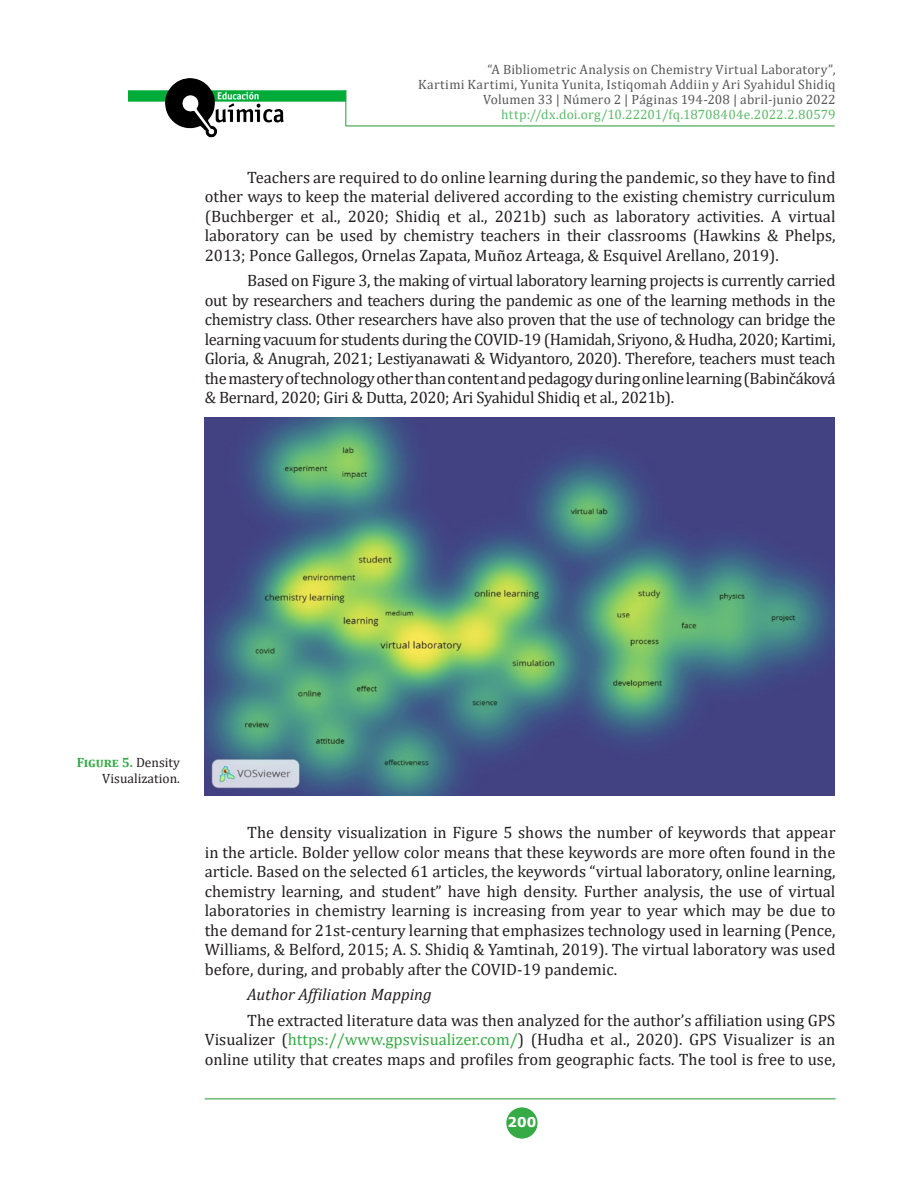
<style>
.page{position:relative;width:918px;height:1188px;background:#fff}
.page>*{position:absolute;margin:0;border:0;box-sizing:border-box;transform-origin:0 0}
.P-San{font:16.5px/19.5px "Cambria";color:#231f20;text-align:justify}
.P-San-2{font:italic 16.5px "Cambria";color:#231f20}
.t1{font:13.5px/15px "Cambria";letter-spacing:.02em;color:#57585a;text-align:right}
.t2{font:13.5px "Cambria";color:#5ebb6a}
.PieImg{font:13.5px/16.5px "Cambria";color:#231f20;text-align:right}
.t3{font:700 13.5px "Verdana";color:#fff}
.s1{font-weight:700;color:#36aa45}
.s2{color:#36aa45}
</style>
<div class="page">
<img style="left:128px;top:78px;width:217px;height:59px">
<hr style="left:345px;top:125px;width:491px;height:2px;background:#85c38d">
<hr style="left:346px;top:126px;width:489px;height:1px;background:#36aa45">
<hr style="left:345px;top:89px;width:2px;height:38px;background:#231f20;opacity:.44">
<hr style="left:346px;top:90px;width:1px;height:36px;background:#36aa45">
<div style="left:506px;top:1107px;width:32px;height:32px;background:#36aa45;border-radius:50%"></div>
<div style="left:505px;top:1107px;width:33px;height:33px;border:1px solid #fff;border-radius:50%"></div>
<hr style="left:204px;top:1098px;width:632px;height:2px;background:#76be7f">
<hr style="left:205px;top:1099px;width:631px;height:1px;background:#36aa45">
<img style="left:205px;top:418px;width:630px;height:378px">
<p class="t1" style="left:418px;top:62px;width:419px">“A Bibliometric Analysis on Chemistry Virtual Laboratory”,<br>Kartimi Kartimi, Yunita Yunita, Istiqomah Addiin y Ari Syahidul Shidiq<br>Volumen 33 | Número 2 | Páginas 194-208 | abril-junio 2022</p>
<p class="t2" style="left:501px;top:106px;width:336px">http://dx.doi.org/10.22201/fq.18708404e.2022.2.80579</p>
<p class="P-San" style="left:205px;top:167px;width:632px;text-indent:43px">Teachers are required to do online learning during the pandemic, so they have to find other ways to keep the material delivered according to the existing chemistry curriculum (Buchberger et al., 2020; Shidiq et al., 2021b) such as laboratory activities. A virtual laboratory can be used by chemistry teachers in their classrooms (Hawkins &amp; Phelps, 2013; Ponce Gallegos, Ornelas Zapata, Muñoz Arteaga, &amp; Esquivel Arellano, 2019).</p>
<p class="P-San" style="left:205px;top:271px;width:632px;text-indent:43px">Based on Figure 3, the making of virtual laboratory learning projects is currently carried out by researchers and teachers during the pandemic as one of the learning methods in the chemistry class. Other researchers have also proven that the use of technology can bridge the learning vacuum for students during the COVID-19 (Hamidah, Sriyono, &amp; Hudha, 2020; Kartimi, Gloria, &amp; Anugrah, 2021; Lestiyanawati &amp; Widyantoro, 2020). Therefore, teachers must teach the mastery of technology other than content and pedagogy during online learning (Babinčáková &amp; Bernard, 2020; Giri &amp; Dutta, 2020; Ari Syahidul Shidiq et al., 2021b).</p>
<p class="PieImg" style="left:77px;top:754px;width:105px"><span class="s1">Figure 5.</span> Density<br>Visualization.</p>
<p class="P-San" style="left:205px;top:823px;width:632px;text-indent:43px">The density visualization in Figure 5 shows the number of keywords that appear in the article. Bolder yellow color means that these keywords are more often found in the article. Based on the selected 61 articles, the keywords “virtual laboratory, online learning, chemistry learning, and student” have high density. Further analysis, the use of virtual laboratories in chemistry learning is increasing from year to year which may be due to the demand for 21st-century learning that emphasizes technology used in learning (Pence, Williams, &amp; Belford, 2015; A. S. Shidiq &amp; Yamtinah, 2019). The virtual laboratory was used before, during, and probably after the COVID-19 pandemic.</p>
<p class="P-San-2" style="left:247px;top:983px;width:186px">Author Affiliation Mapping</p>
<p class="P-San" style="left:205px;top:1010px;width:632px;text-indent:43px">The extracted literature data was then analyzed for the author’s affiliation using GPS Visualizer (<span class="s2">https://www.gpsvisualizer.com/</span>) (Hudha et al., 2020). GPS Visualizer is an online utility that creates maps and profiles from geographic facts. The tool is free to use,</p>
<p class="t3" style="left:507px;top:1113px;width:31px">200</p>
</div>
